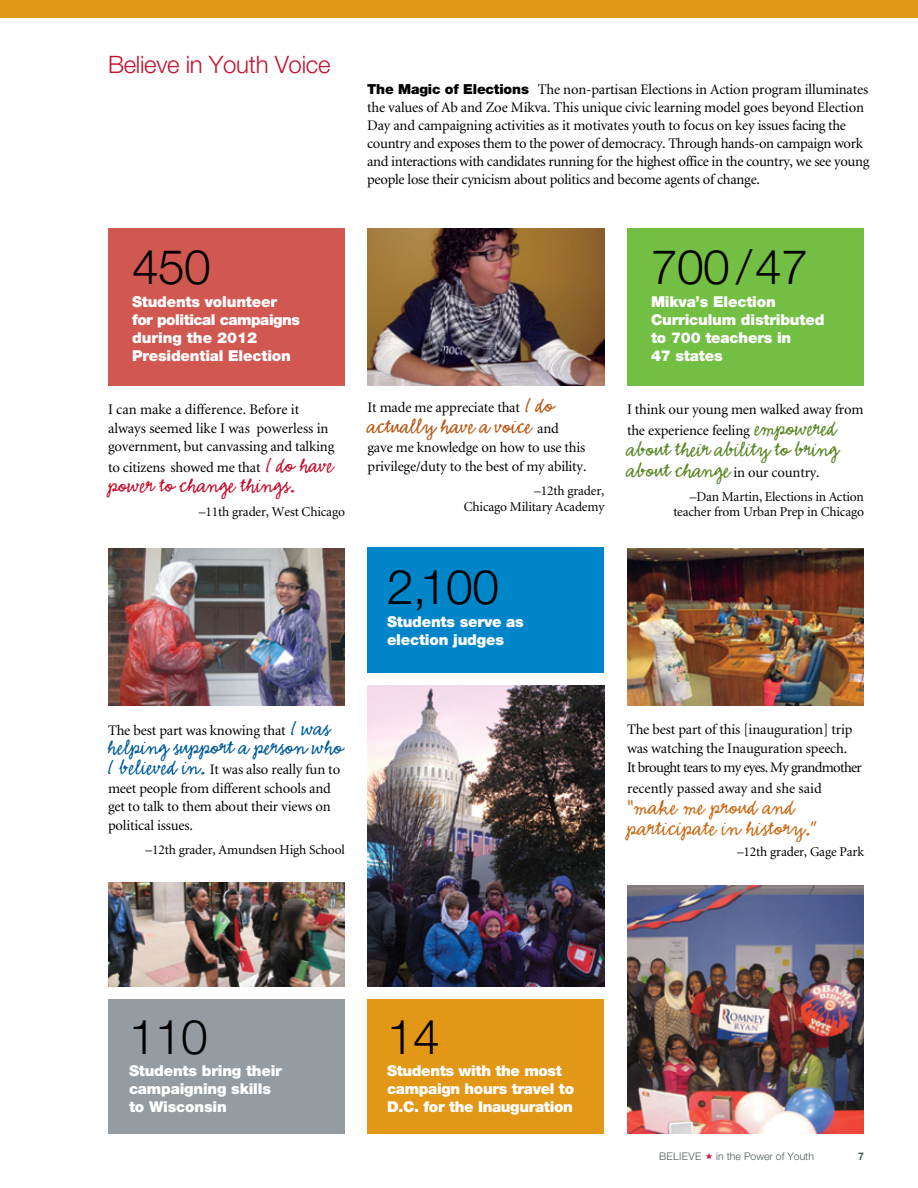
<style>
.page{position:relative;width:918px;height:1188px;background:#fff}
.page>*{position:absolute;margin:0;border:0;box-sizing:border-box;transform-origin:0 0}
.t1{font:300 48px "Helvetica Neue";letter-spacing:-.01em;color:#000}
.t2{font:300 24px "Helvetica Neue";letter-spacing:-.01em;color:#c4122f}
.t3{font:22.5px/21px "Emmascript MVB Std";color:#ca6c18}
.t4{font:22.5px "Emmascript MVB Std";letter-spacing:-.01em;color:#005e9e}
.t5{font:22.5px "Emmascript MVB Std";letter-spacing:-.02em;color:#5c8727}
.t6{font:22.5px "Emmascript MVB Std";letter-spacing:-.01em;color:#b95915}
.t7{font:22.5px "Emmascript MVB Std";letter-spacing:-.01em;color:#c4122f}
.t8{font:900 15px/18px "Helvetica Neue";letter-spacing:-.01em;color:#fff}
.t9{font:14.7px/18.8px "Minion";letter-spacing:-.01em;color:#000}
.t10{font:13.5px/16.5px "Minion";letter-spacing:-.01em;color:#000;text-align:right}
.t11{font:300 10.5px "Helvetica Neue";letter-spacing:-.005em;color:#4c5b52}
.t12{font:300 10.5px "Helvetica Neue";letter-spacing:.035em;color:#4c5b52}
.t13{font:700 10.5px "Helvetica Neue";color:#4c5b52}
.s1{font-family:"Helvetica Neue";font-weight:900;font-size:13.8px}
.s2{font-family:"Emmascript MVB Std";font-size:22.5px;color:#c4122f}
.s3{font-family:"Emmascript MVB Std";font-size:22.5px;color:#b95915}
.s4{font-family:"Minion";font-size:14.7px;color:#000}
.s5{font-family:"Emmascript MVB Std";font-size:22.5px;color:#5c8727}
.s6{font-family:"Emmascript MVB Std";font-size:22.5px;color:#005e9e}
</style>
<div class="page">
<div style="left:368px;top:547px;width:236px;height:126px;background:#0085c8"></div>
<div style="left:108px;top:228px;width:237px;height:158px;background:#d15851"></div>
<img style="left:108px;top:548px;width:237px;height:158px">
<img style="left:108px;top:882px;width:237px;height:105px">
<img style="left:627px;top:548px;width:237px;height:158px">
<img style="left:627px;top:886px;width:237px;height:248px">
<img style="left:368px;top:228px;width:236px;height:158px">
<div style="left:108px;top:999px;width:237px;height:135px;background:#949ca1"></div>
<div style="left:627px;top:228px;width:237px;height:158px;background:#72bf44"></div>
<img style="left:368px;top:686px;width:236px;height:300px">
<div style="left:368px;top:999px;width:236px;height:135px;background:#e29717"></div>
<div style="left:0;top:0;width:918px;height:18px;background:#e29717"></div>
<h2 class="t2" style="left:108px;top:50px;width:224px">Believe in Youth Voice</h2>
<p class="t9" style="left:367px;top:81px;width:504px;line-height:18px"><span class="s1">The Magic of Elections</span> The non-partisan Elections in Action program illuminates the values of Ab and Zoe Mikva. This unique civic learning model goes beyond Election Day and campaigning activities as it motivates youth to focus on key issues facing the country and exposes them to the power of democracy. Through hands-on campaign work and interactions with candidates running for the highest office in the country, we see young people lose their cynicism about politics and become agents of change.</p>
<h1 class="t1" style="left:132px;top:238px;width:80px">450</h1>
<p class="t8" style="left:132px;top:292px;width:170px">Students volunteer for political campaigns during the 2012<br>Presidential Election</p>
<p class="t9" style="left:108px;top:400px;width:228px">I can make a difference. Before it always seemed like I was powerless in government, but canvassing and talking</p>
<p class="t9" style="left:108px;top:458px;width:227px">to citizens showed me that <span class="s2">I do have</span></p>
<h3 class="t7" style="left:108px;top:473px;width:190px">power to change things.</h3>
<p class="t10" style="left:199px;top:504px;width:148px">–11th grader, West Chicago</p>
<p class="t9" style="left:368px;top:399px;width:188px">It made me appreciate that <span class="s3">I do</span></p>
<h3 class="t6" style="left:368px;top:415px;width:193px">actually have a voice <span class="s4">and</span></h3>
<p class="t9" style="left:367px;top:439px;width:221px">gave me knowledge on how to use this privilege/duty to the best of my ability.</p>
<p class="t10" style="left:464px;top:483px;width:142px">–12th grader,<br>Chicago Military Academy</p>
<h1 class="t1" style="left:387px;top:558px;width:114px">2,100</h1>
<p class="t8" style="left:387px;top:612px;width:138px">Students serve as election judges</p>
<h1 class="t1" style="left:651px;top:238px;width:159px">700/47</h1>
<p class="t8" style="left:651px;top:292px;width:175px">Mikva’s Election<br>Curriculum distributed to 700 teachers in<br>47 states</p>
<p class="t9" style="left:627px;top:399px;width:238px;line-height:21px">I think our young men walked away from the experience feeling <span class="s5">empowered</span></p>
<h3 class="t5" style="left:627px;top:437px;width:214px">about their ability to bring</h3>
<p class="t9" style="left:627px;top:463px;width:194px"><span class="s5">about change</span> in our country.</p>
<p class="t10" style="left:673px;top:490px;width:192px;line-height:15px">–Dan Martin, Elections in Action teacher from Urban Prep in Chicago</p>
<p class="t9" style="left:108px;top:721px;width:224px">The best part was knowing that <span class="s6">I was</span></p>
<h3 class="t4" style="left:108px;top:736px;width:237px">helping support a person who</h3>
<p class="t9" style="left:108px;top:760px;width:234px"><span class="s6">I believed in.</span> It was also really fun to meet people from different schools and get to talk to them about their views on political issues.</p>
<p class="t10" style="left:145px;top:842px;width:201px">–12th grader, Amundsen High School</p>
<p class="t9" style="left:627px;top:721px;width:237px">The best part of this [inauguration] trip was watching the Inauguration speech.<br>It brought tears to my eyes. My grandmother</p>
<p class="t9" style="left:627px;top:779px;width:196px">recently passed away and she said</p>
<h3 class="t3" style="left:627px;top:797px;width:191px">“make me proud and participate in history.”</h3>
<p class="t10" style="left:737px;top:844px;width:128px">–12th grader, Gage Park</p>
<h1 class="t1" style="left:129px;top:1007px;width:80px">110</h1>
<p class="t8" style="left:129px;top:1062px;width:154px">Students bring their campaigning skills to Wisconsin</p>
<h1 class="t1" style="left:387px;top:1007px;width:54px">14</h1>
<p class="t8" style="left:387px;top:1062px;width:189px">Students with the most campaign hours travel to<br>D.C. for the Inauguration</p>
<p class="t12" style="left:659px;top:1150px;width:44px">BELIEVE</p>
<p class="t11" style="left:716px;top:1150px;width:99px">in the Power of Youth</p>
<p class="t13" style="left:858px;top:1150px;width:7px">7</p>
</div>
